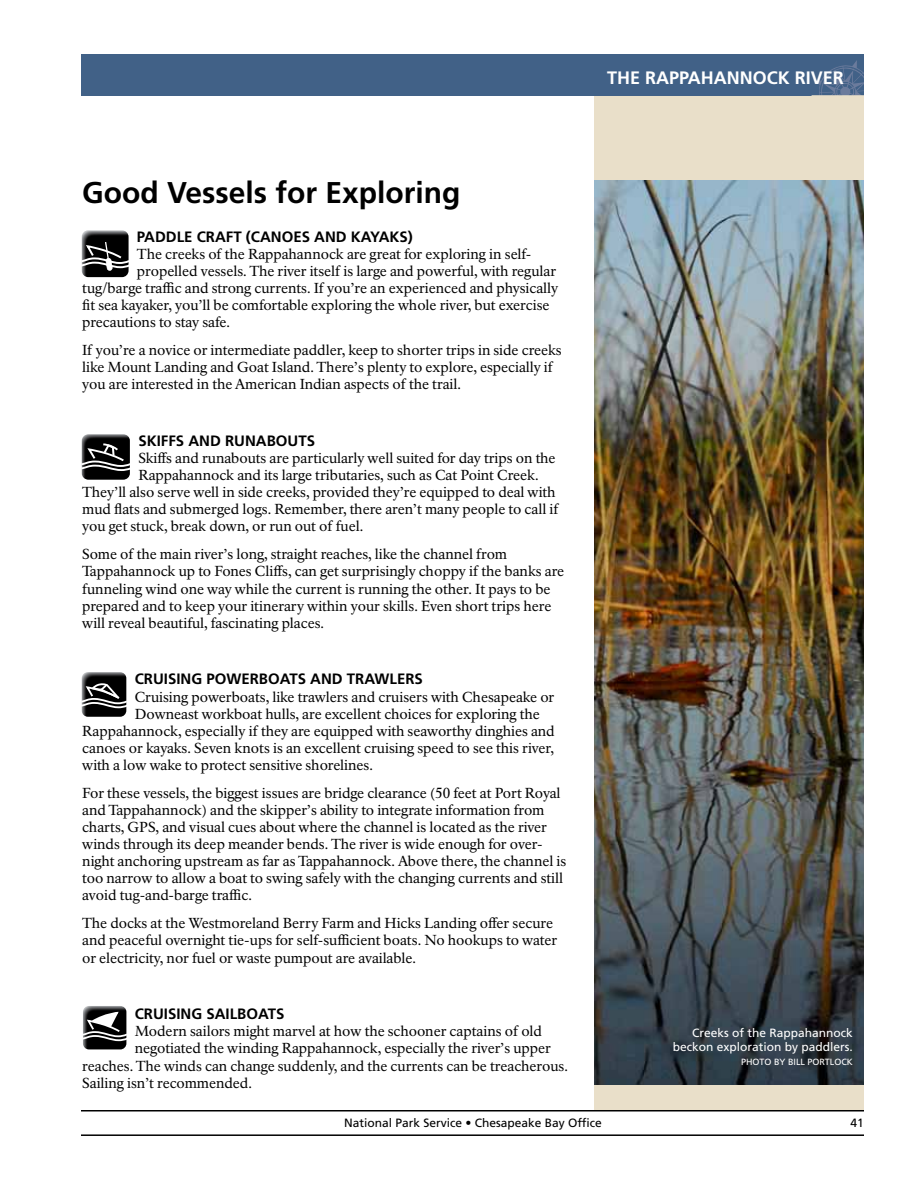
<style>
.page{position:relative;width:918px;height:1188px;background:#fff}
.page>*{position:absolute;margin:0;border:0;box-sizing:border-box;transform-origin:0 0}
.t1{font:700 30px "Frutiger LT Std";color:#000}
.t2{font:700 18px "Frutiger LT Std";color:#fff}
.t3{font:700 15px "Frutiger LT Std";color:#000}
.t4{font:14.25px/17.1px "NPS Rawlinson OT";color:#000}
.t5{font:12px/14.4px "Frutiger LT Std";color:#fff;text-align:right}
.t6{font:12px "Frutiger LT Std";color:#000}
.t7{font:9px "Frutiger LT Std";color:#fff}
</style>
<div class="page">
<div style="left:594px;top:93px;width:270px;height:1017px;background:#e9dfc9"></div>
<hr style="left:81px;top:1134px;width:783px;height:2px;background:#000">
<div style="left:81px;top:54px;width:783px;height:41px;background:#416187"></div>
<svg style="left:814px;top:60px;width:50px;height:35px"></svg>
<hr style="left:81px;top:1110px;width:783px;height:2px;background:#000">
<div style="left:812px;top:95px;width:52px;height:33px;background:#e9dfc9;border:2px solid #e9dfc9"></div>
<img style="left:82px;top:230px;width:47px;height:47px">
<svg style="left:81px;top:242px;width:48px;height:29px"></svg>
<img style="left:82px;top:434px;width:48px;height:46px">
<svg style="left:81px;top:444px;width:49px;height:27px"></svg>
<img style="left:82px;top:672px;width:44px;height:45px">
<svg style="left:81px;top:683px;width:46px;height:25px"></svg>
<img style="left:83px;top:1006px;width:43px;height:43px">
<svg style="left:83px;top:1012px;width:44px;height:29px"></svg>
<img style="left:594px;top:180px;width:270px;height:904px">
<h1 class="t1" style="left:82px;top:174px;width:380px">Good Vessels for Exploring</h1>
<p class="t3" style="left:137px;top:228px;width:10px">PADDLE</p>
<p class="t3" style="left:197px;top:228px;width:19px">CRAFT</p>
<p class="t3" style="left:246px;top:228px;width:26px">(CANOE</p>
<p class="t3" style="left:302px;top:228px;width:25px">S AND</p>
<p class="t3" style="left:351px;top:228px;width:11px">KAYAK</p>
<p class="t3" style="left:400px;top:228px;width:15px">S)</p>
<p class="t4" style="left:137px;top:245px;width:396px">The creeks of the Rappahannock are great for exploring in self-</p>
<p class="t4" style="left:137px;top:263px;width:421px">propelled vessels. The river itself is large and powerful, with regular</p>
<p class="t4" style="left:82px;top:280px;width:478px">tug/barge traffic and strong currents. If you’re an experienced and physically</p>
<p class="t4" style="left:82px;top:297px;width:469px">fit sea kayaker, you’ll be comfortable exploring the whole river, but exercise</p>
<p class="t4" style="left:82px;top:314px;width:149px">precautions to stay safe.</p>
<p class="t4" style="left:82px;top:342px;width:481px">If you’re a novice or intermediate paddler, keep to shorter trips in side creeks like Mount Landing and Goat Island. There’s plenty to explore, especially if you are interested in the American Indian aspects of the trail.</p>
<p class="t3" style="left:138px;top:432px;width:17px">SKIFF</p>
<p class="t3" style="left:176px;top:432px;width:25px">S AND</p>
<p class="t3" style="left:225px;top:432px;width:12px">RUNA</p>
<p class="t3" style="left:267px;top:432px;width:21px">BOUT</p>
<p class="t3" style="left:307px;top:432px;width:10px">S</p>
<p class="t4" style="left:138px;top:450px;width:419px">Skiffs and runabouts are particularly well suited for day trips on the</p>
<p class="t4" style="left:138px;top:467px;width:402px">Rappahannock and its large tributaries, such as Cat Point Creek.</p>
<p class="t4" style="left:82px;top:484px;width:475px">They’ll also serve well in side creeks, provided they’re equipped to deal with</p>
<p class="t4" style="left:82px;top:501px;width:478px">mud flats and submerged logs. Remember, there aren’t many people to call if</p>
<p class="t4" style="left:82px;top:518px;width:283px">you get stuck, break down, or run out of fuel.</p>
<p class="t4" style="left:82px;top:546px;width:484px">Some of the main river’s long, straight reaches, like the channel from Tappahannock up to Fones Cliffs, can get surprisingly choppy if the banks are funneling wind one way while the current is running the other. It pays to be prepared and to keep your itinerary within your skills. Even short trips here will reveal beautiful, fascinating places.</p>
<p class="t3" style="left:135px;top:670px;width:83px">CRUISING POWER</p>
<p class="t3" style="left:259px;top:670px;width:20px">BOAT</p>
<p class="t3" style="left:298px;top:670px;width:25px">S AND</p>
<p class="t3" style="left:347px;top:670px;width:11px">TRAWLER</p>
<p class="t3" style="left:415px;top:670px;width:10px">S</p>
<p class="t4" style="left:135px;top:688px;width:421px">Cruising powerboats, like trawlers and cruisers with Chesapeake or</p>
<p class="t4" style="left:135px;top:705px;width:407px">Downeast workboat hulls, are excellent choices for exploring the</p>
<p class="t4" style="left:82px;top:722px;width:474px">Rappahannock, especially if they are equipped with seaworthy dinghies and</p>
<p class="t4" style="left:82px;top:740px;width:473px">canoes or kayaks. Seven knots is an excellent cruising speed to see this river,</p>
<p class="t4" style="left:82px;top:757px;width:292px">with a low wake to protect sensitive shorelines.</p>
<p class="t4" style="left:82px;top:785px;width:486px">For these vessels, the biggest issues are bridge clearance (50 feet at Port Royal and Tappahannock) and the skipper’s ability to integrate information from charts, GPS, and visual cues about where the channel is located as the river winds through its deep meander bends. The river is wide enough for over&shy;night anchoring upstream as far as Tappahannock. Above there, the channel is too narrow to allow a boat to swing safely with the changing currents and still avoid tug-and-barge traffic.</p>
<p class="t4" style="left:82px;top:915px;width:477px">The docks at the Westmoreland Berry Farm and Hicks Landing offer secure and peaceful overnight tie-ups for self-sufficient boats. No hookups to water or electricity, nor fuel or waste pumpout are available.</p>
<p class="t3" style="left:135px;top:1005px;width:123px">CRUI SING SAILBOAT</p>
<p class="t3" style="left:276px;top:1005px;width:10px">S</p>
<p class="t4" style="left:135px;top:1023px;width:409px">Modern sailors might marvel at how the schooner captains of old</p>
<p class="t4" style="left:135px;top:1040px;width:418px">negotiated the winding Rappahannock, especially the river’s upper</p>
<p class="t4" style="left:82px;top:1057px;width:487px">reaches. The winds can change suddenly, and the currents can be treacherous.</p>
<p class="t4" style="left:82px;top:1074px;width:171px">Sailing isn’t recommended.</p>
<p class="t2" style="left:607px;top:67px;width:12px">THE</p>
<p class="t2" style="left:645px;top:67px;width:13px">RAPPAHANNO</p>
<p class="t2" style="left:767px;top:67px;width:39px">CK RIVER</p>
<p class="t5" style="left:673px;top:1025px;width:182px">Creeks of the Rappahannock beckon exploration by paddlers.</p>
<p class="t7" style="left:741px;top:1057px;width:101px">PH OTO BY bi ll po rtlock</p>
<p class="t6" style="left:344px;top:1115px;width:259px">National Park Service • Chesapeake Bay Office</p>
<p class="t6" style="left:851px;top:1115px;width:15px">41</p>
</div>
